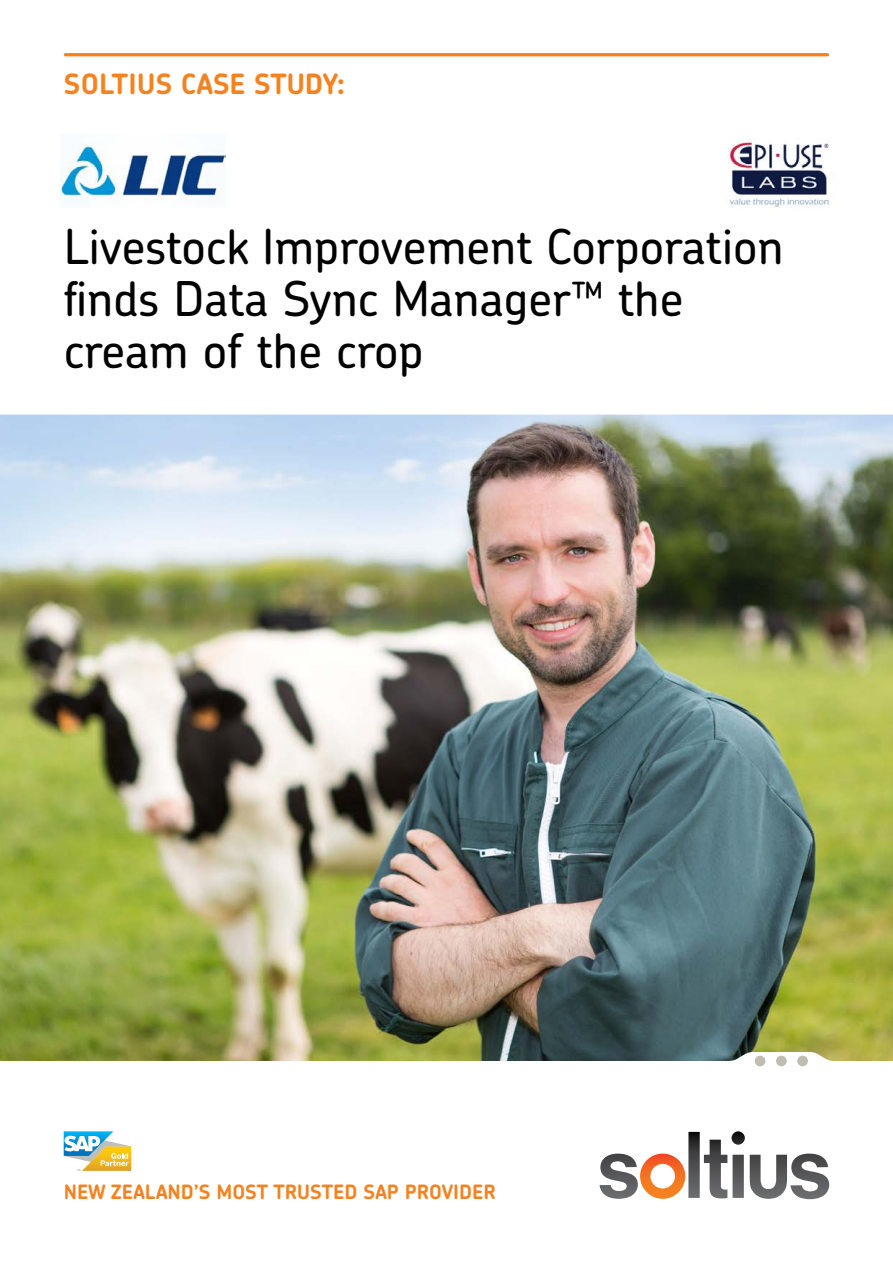
<style>
.page{position:relative;width:893px;height:1263px;background:#fff}
.page>*{position:absolute;margin:0;border:0;box-sizing:border-box;transform-origin:0 0}
.t1{font:500 48px/52.1px "Chevin Std";color:#000}
.t2{font:700 28.05px "Chevin Std";letter-spacing:.015em;color:#f58220}
.t3{font:700 19.8px "Chevin Std";color:#f58220}
</style>
<div class="page">
<img style="left:0;top:415px;width:893px;height:646px">
<div style="left:797px;top:1056px;width:11px;height:10px;background:#bdbdb0;border-radius:50%"></div>
<div style="left:776px;top:1056px;width:11px;height:10px;background:#bdbdb0;border-radius:50%"></div>
<div style="left:755px;top:1056px;width:10px;height:10px;background:#bdbdb0;border-radius:50%"></div>
<svg style="left:600px;top:1131px;width:229px;height:68px"></svg>
<svg style="left:64px;top:1131px;width:67px;height:40px"></svg>
<img style="left:61px;top:143px;width:164px;height:59px">
<img style="left:729px;top:139px;width:101px;height:68px">
<hr style="left:65px;top:53px;width:762px;height:3px;background:#f58220">
<p class="t2" style="left:64px;top:65px;width:283px">SOLTIUS CASE STUDY:</p>
<p class="t1" style="left:64px;top:219px;width:721px">Livestock Improvement Corporation finds Data Sync Manager™ the cream of the crop</p>
<p class="t3" style="left:64px;top:1179px;width:433px">NEW ZEALAND’S MOST TRUSTED SAP PROVIDER</p>
</div>
